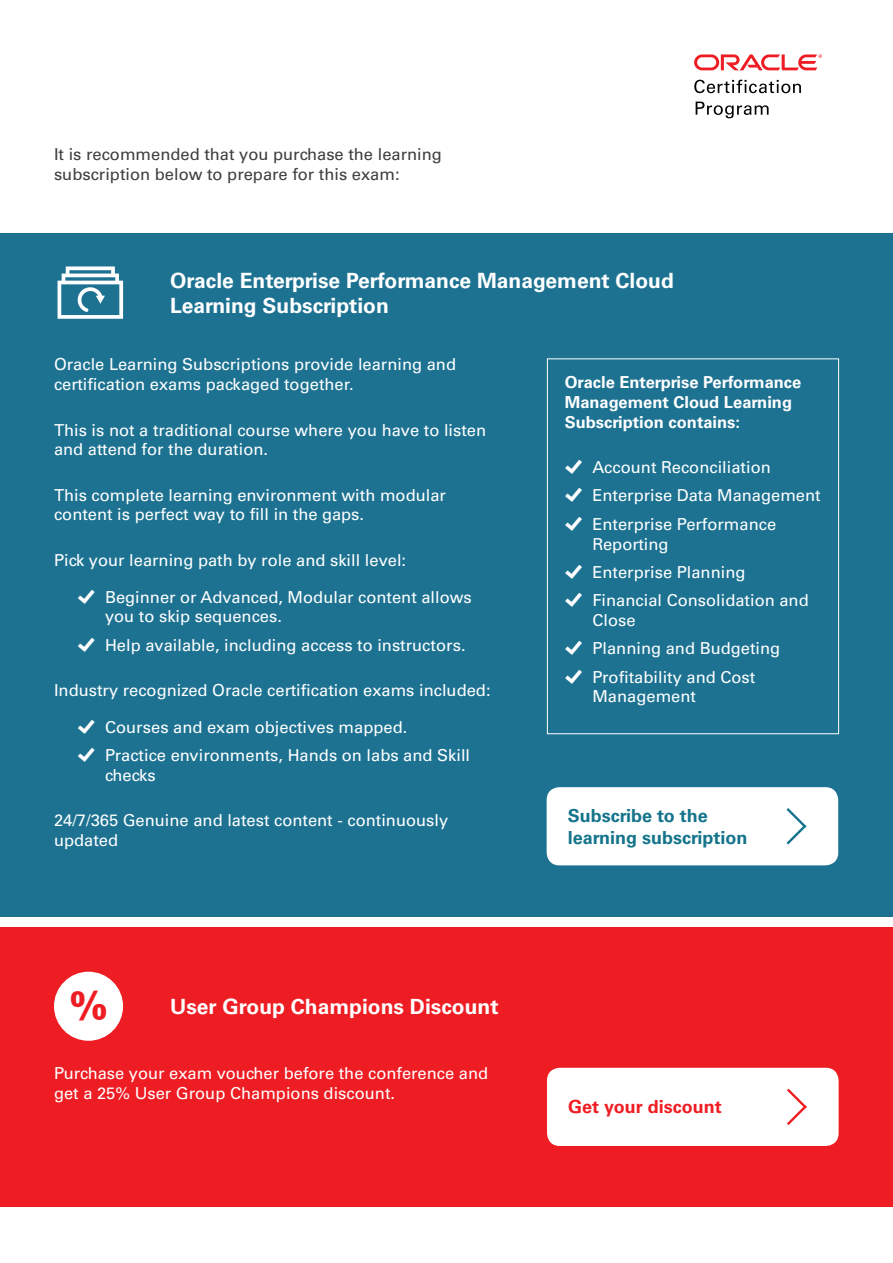
<style>
.page{position:relative;width:893px;height:1263px;background:#fff}
.page>*{position:absolute;margin:0;border:0;box-sizing:border-box;transform-origin:0 0}
.t1{font:900 39.15px "Univers LT Std";color:#ee1d23}
.t2{font:700 21px/25.2px "Univers LT Std";color:#fff}
.t3{font:700 18px/21.6px "Univers LT Std";color:#14748b}
.t4{font:700 18px "Univers LT Std";color:#ee1d23}
.t5{font:16.5px/28.3px "Univers LT Std";color:#fff}
.t6{font:16.5px/19.8px "Univers LT Std";color:#3e3e3f}
.t7{font:700 16.5px/19.8px "Univers LT Std";color:#fff}
</style>
<div class="page">
<div style="left:0;top:233px;width:893px;height:684px;background:#1d7292"></div>
<svg style="left:694px;top:54px;width:128px;height:16px"></svg>
<svg style="left:694px;top:80px;width:107px;height:38px"></svg>
<div style="left:547px;top:787px;width:291px;height:78px;background:#fff;border-radius:13px"></div>
<svg style="left:786px;top:808px;width:21px;height:37px"></svg>
<div style="left:547px;top:358px;width:292px;height:376px;border:1px solid #fff"></div>
<svg style="left:58px;top:266px;width:65px;height:53px"></svg>
<div style="left:0;top:927px;width:893px;height:279px;background:#ee1d23"></div>
<div style="left:547px;top:1068px;width:292px;height:78px;background:#fff;border-radius:13px"></div>
<svg style="left:787px;top:1088px;width:20px;height:37px"></svg>
<div style="left:54px;top:972px;width:69px;height:69px;background:#fff;border-radius:50%"></div>
<p class="t6" style="left:54px;top:144px;width:389px">It is recommended that you purchase the learning subscription below to prepare for this exam:</p>
<p class="t2" style="left:170px;top:268px;width:505px">Oracle Enterprise Performance Management Cloud<br>Learning Subscription</p>
<p class="t5" style="left:54px;top:355px;width:404px;line-height:19.8px">Oracle Learning Subscriptions provide learning and certification exams packaged together.</p>
<p class="t5" style="left:54px;top:420px;width:434px;line-height:19.8px">This is not a traditional course where you have to listen and attend for the duration.</p>
<p class="t5" style="left:54px;top:485px;width:394px;line-height:19.8px">This complete learning environment with modular content is perfect way to fill in the gaps.</p>
<p class="t5" style="left:54px;top:546px;width:354px">Pick your learning path by role and skill level:</p>
<p class="t5" style="left:105px;top:587px;width:368px;line-height:19.8px">Beginner or Advanced, Modular content allows you to skip sequences.</p>
<p class="t5" style="left:105px;top:631px;width:362px">Help available, including access to instructors.</p>
<p class="t5" style="left:54px;top:676px;width:438px">Industry recognized Oracle certification exams included:</p>
<p class="t5" style="left:105px;top:713px;width:367px">Courses and exam objectives mapped.<br>Practice environments, Hands on labs and Skill</p>
<p class="t5" style="left:105px;top:761px;width:52px">checks</p>
<p class="t5" style="left:54px;top:811px;width:396px;line-height:19.8px">24/7/365 Genuine and latest content - continuously updated</p>
<h1 class="t1" style="left:69px;top:982px;width:41px">%</h1>
<p class="t2" style="left:170px;top:994px;width:330px">User Group Champions Discount</p>
<p class="t5" style="left:54px;top:1064px;width:436px;line-height:19.8px">Purchase your exam voucher before the conference and get a 25% User Group Champions discount.</p>
<p class="t7" style="left:565px;top:373px;width:238px">Oracle Enterprise Performance<br>Management Cloud Learning<br>Subscription contains:</p>
<p class="t5" style="left:592px;top:453px;width:230px">Account Reconciliation<br>Enterprise Data Management<br>Enterprise Performance</p>
<p class="t5" style="left:592px;top:530px;width:218px">Reporting<br>Enterprise Planning<br>Financial Consolidation and</p>
<p class="t5" style="left:592px;top:606px;width:189px">Close<br>Planning and Budgeting<br>Profitability and Cost</p>
<p class="t5" style="left:592px;top:682px;width:105px">Management</p>
<p class="t3" style="left:568px;top:805px;width:181px">Subscribe to the learning subscription</p>
<p class="t4" style="left:568px;top:1096px;width:155px">Get your discount</p>
</div>
